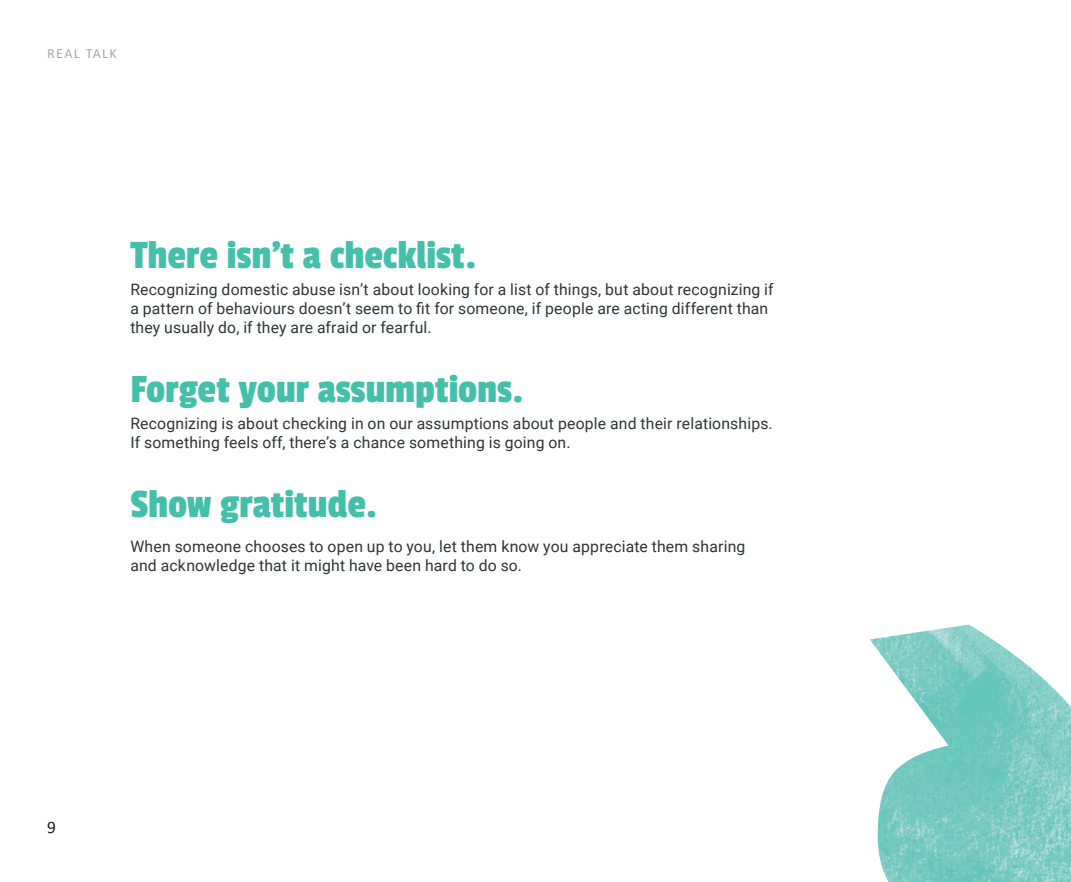
<style>
.page{position:relative;width:1071px;height:882px;background:#fff}
.page>*{position:absolute;margin:0;border:0;box-sizing:border-box;transform-origin:0 0}
.t1{font:42px "Passion One";letter-spacing:.005em;color:#43bfaa}
.t2{font:17.5px "Calibri";color:#231f20}
.t3{font:15.75px/18.9px "Roboto";letter-spacing:.01em;color:#2e3533}
.t4{font:14px "Calibri";letter-spacing:.1em;color:#a7a8ac}
</style>
<div class="page">
<img style="left:870px;top:625px;width:201px;height:257px">
<p class="t4" style="left:47px;top:43px;width:71px">REAL TALK</p>
<h1 class="t1" style="left:130px;top:233px;width:348px">There isn’t a checklist.</h1>
<p class="t3" style="left:130px;top:279px;width:645px">Recognizing domestic abuse isn’t about looking for a list of things, but about recognizing if a pattern of behaviours doesn’t seem to fit for someone, if people are acting different than they usually do, if they are afraid or fearful.</p>
<h1 class="t1" style="left:130px;top:367px;width:395px">Forget your assumptions.</h1>
<p class="t3" style="left:130px;top:413px;width:644px">Recognizing is about checking in on our assumptions about people and their relationships.<br>If something feels off, there’s a chance something is going on.</p>
<h1 class="t1" style="left:130px;top:482px;width:248px">Show gratitude.</h1>
<p class="t3" style="left:130px;top:536px;width:617px">When someone chooses to open up to you, let them know you appreciate them sharing and acknowledge that it might have been hard to do so.</p>
<p class="t2" style="left:47px;top:815px;width:10px">9</p>
</div>
